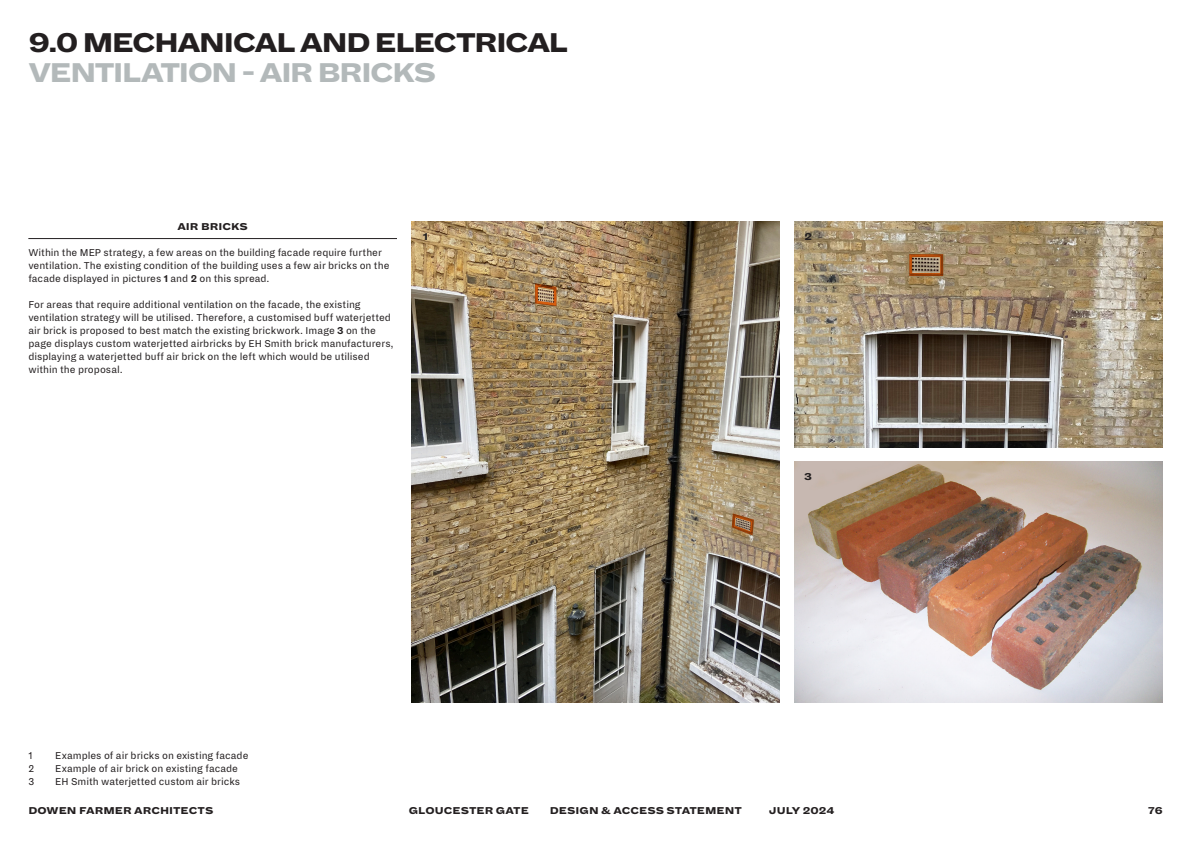
<style>
.page{position:relative;width:1191px;height:842px;background:#fff}
.page>*{position:absolute;margin:0;border:0;box-sizing:border-box;transform-origin:0 0}
.Medium_Headings{font:900 30px "Dia";letter-spacing:-.06em;color:#231f20}
.Medium_Headings-2{font:900 30px "Dia";letter-spacing:-.06em;color:#b3b9ba}
.Body_Copy{font:11px/13px "Dia";color:#231f20}
.Headings{font:900 11px "Dia";color:#231f20}
.Caption_numbers{font:900 11px "Dia";color:#231f20}
.s1{font-weight:700}
</style>
<div class="page">
<img style="left:411px;top:221px;width:369px;height:482px">
<img style="left:794px;top:221px;width:368px;height:227px">
<hr style="left:28px;top:238px;width:369px;height:1px;background:#231f20">
<div style="left:909px;top:254px;width:34px;height:22px;border:3px solid #ec7115"></div>
<svg style="left:534px;top:282px;width:23px;height:25px"></svg>
<svg style="left:730px;top:512px;width:25px;height:24px"></svg>
<img style="left:794px;top:462px;width:368px;height:241px">
<p class="Medium_Headings" style="left:28px;top:24px;width:542px">9.0 MECHANICAL AND ELECTRICAL</p>
<p class="Medium_Headings-2" style="left:28px;top:54px;width:409px">VENTILATION - AIR BRICKS</p>
<p class="Headings" style="left:177px;top:220px;width:72px">AIR BRICKS</p>
<p class="Body_Copy" style="left:28px;top:246px;width:363px">Within the MEP strategy, a few areas on the building facade require further ventilation. The existing condition of the building uses a few air bricks on the facade displayed in pictures <span class="s1">1</span> and <span class="s1">2</span> on this spread.</p>
<p class="Body_Copy" style="left:28px;top:298px;width:367px">For areas that require additional ventilation on the facade, the existing ventilation strategy will be utilised. Therefore, a customised buff waterjetted air brick is proposed to best match the existing brickwork. Image <span class="s1">3</span> on the page displays custom waterjetted airbricks by EH Smith brick manufacturers, displaying a waterjetted buff air brick on the left which would be utilised within the proposal.</p>
<p class="Caption_numbers" style="left:423px;top:229px;width:7px">1</p>
<p class="Caption_numbers" style="left:804px;top:229px;width:9px">2</p>
<p class="Caption_numbers" style="left:804px;top:470px;width:9px">3</p>
<p class="Body_Copy" style="left:28px;top:749px;width:6px">1</p>
<p class="Body_Copy" style="left:55px;top:749px;width:195px">Examples of air bricks on existing facade</p>
<p class="Body_Copy" style="left:28px;top:762px;width:7px">2</p>
<p class="Body_Copy" style="left:55px;top:762px;width:184px">Example of air brick on existing facade</p>
<p class="Body_Copy" style="left:28px;top:775px;width:7px">3</p>
<p class="Body_Copy" style="left:55px;top:775px;width:186px">EH Smith waterjetted custom air bricks</p>
<p class="Headings" style="left:28px;top:803px;width:187px">DOWEN FARMER ARCHITECTS</p>
<p class="Headings" style="left:409px;top:803px;width:122px">GLOUCESTER GATE</p>
<p class="Headings" style="left:550px;top:803px;width:194px">DESIGN &amp; ACCESS STATEMENT</p>
<p class="Headings" style="left:769px;top:803px;width:67px">JULY 2024</p>
<p class="Headings" style="left:1148px;top:803px;width:16px">76</p>
</div>
